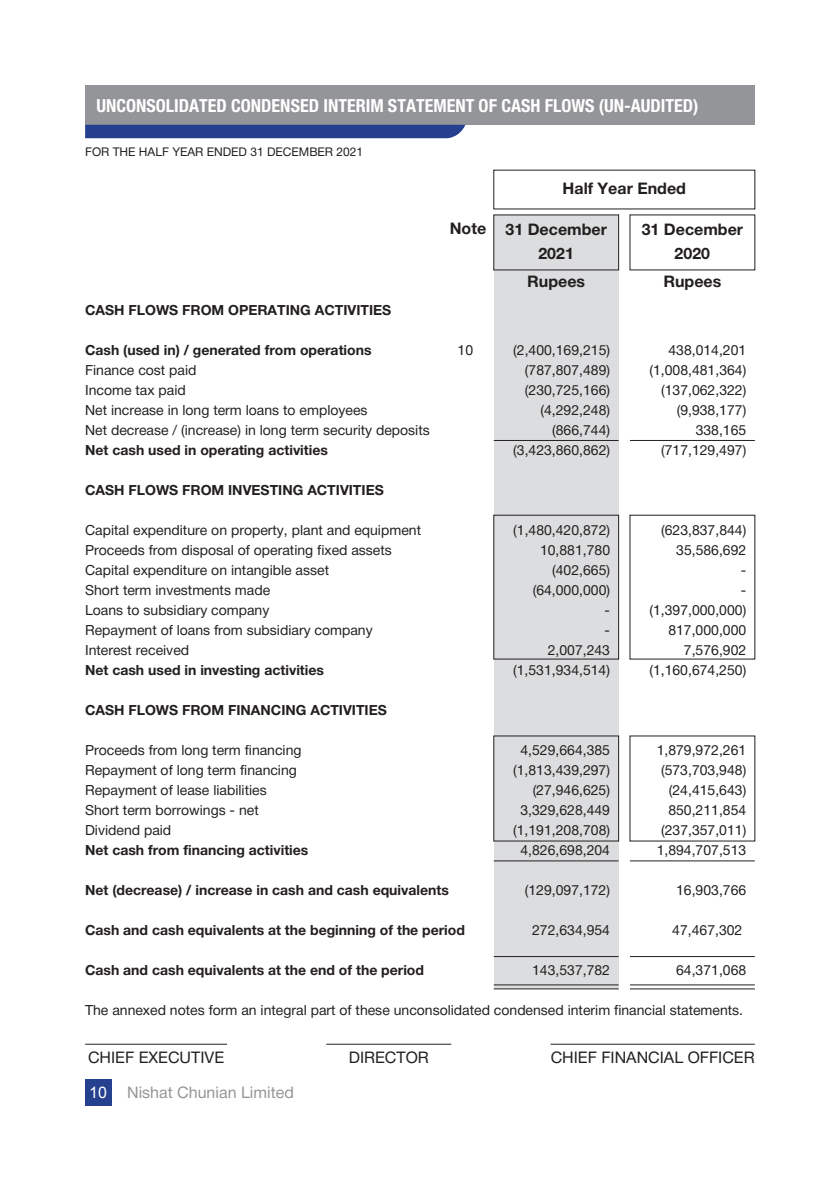
<style>
.page{position:relative;width:840px;height:1191px;background:#fff}
.page>*{position:absolute;margin:0;border:0;box-sizing:border-box;transform-origin:0 0}
.t1{font:700 condensed 18px "Helvetica Neue";color:#fff}
.t2{font:700 16px/24px "Helvetica Neue";color:#231f20;text-align:center}
.t3{font:16px "Helvetica Neue";color:#231f20}
.t4{font:16px "Helvetica Neue";color:#939598}
.t5{font:16px "Arial";color:#fff}
.t6{font:14px "Helvetica Neue";color:#231f20}
.t7{font:700 14px "Helvetica Neue";color:#231f20}
.t8{font:12px "Helvetica Neue";color:#231f20}
</style>
<div class="page">
<div style="left:85px;top:1079px;width:26px;height:27px;background:#25408f"></div>
<div style="left:85px;top:85px;width:669px;height:40px;background:#939598"></div>
<div style="left:85px;top:125px;width:380px;height:13px;background:#25408f"></div>
<div style="left:493px;top:215px;width:125px;height:774px;background:#dcddde"></div>
<hr style="left:85px;top:1043px;width:142px;height:1px;background:#231f20">
<hr style="left:326px;top:1043px;width:125px;height:1px;background:#231f20">
<hr style="left:550px;top:1043px;width:204px;height:1px;background:#231f20">
<hr style="left:493px;top:956px;width:125px;height:1px;background:#231f20">
<hr style="left:629px;top:956px;width:125px;height:1px;background:#231f20">
<hr style="left:493px;top:860px;width:125px;height:1px;background:#231f20">
<hr style="left:629px;top:860px;width:125px;height:1px;background:#231f20">
<hr style="left:493px;top:440px;width:125px;height:1px;background:#231f20">
<hr style="left:629px;top:440px;width:125px;height:1px;background:#231f20">
<hr style="left:493px;top:984px;width:125px;height:1px;background:#231f20">
<hr style="left:629px;top:984px;width:125px;height:1px;background:#231f20">
<hr style="left:493px;top:988px;width:125px;height:1px;background:#231f20">
<hr style="left:629px;top:988px;width:125px;height:1px;background:#231f20">
<p class="t1" style="left:96px;top:95px;width:603px">UNCONSOLIDATED CONDENSED INTERIM STATEMENT OF CASH FLOWS (UN-AUDITED)</p>
<p class="t8" style="left:85px;top:143px;width:279px">FOR THE HALF YEAR ENDED 31 DECEMBER 2021</p>
<p class="t2" style="left:449px;top:217px;width:38px">Note</p>
<p class="t2" style="left:562px;top:177px;width:125px">Half Year Ended</p>
<p class="t2" style="left:505px;top:217px;width:103px">31 December<br>2021</p>
<p class="t2" style="left:641px;top:217px;width:103px">31 December<br>2020</p>
<p class="t2" style="left:527px;top:269px;width:59px">Rupees</p>
<p class="t2" style="left:663px;top:269px;width:59px">Rupees</p>
<p class="t7" style="left:85px;top:299px;width:307px">CASH FLOWS FROM OPERATING ACTIVITIES</p>
<p class="t7" style="left:85px;top:339px;width:288px">Cash (used in) / generated from operations</p>
<p class="t6" style="left:457px;top:340px;width:17px">10</p>
<p class="t6" style="left:513px;top:340px;width:98px">(2,400,169,215)</p>
<p class="t6" style="left:668px;top:340px;width:79px">438,014,201</p>
<p class="t6" style="left:85px;top:360px;width:113px">Finance cost paid</p>
<p class="t6" style="left:524px;top:360px;width:87px">(787,807,489)</p>
<p class="t6" style="left:649px;top:360px;width:98px">(1,008,481,364)</p>
<p class="t6" style="left:85px;top:380px;width:102px">Income tax paid</p>
<p class="t6" style="left:524px;top:380px;width:87px">(230,725,166)</p>
<p class="t6" style="left:660px;top:380px;width:87px">(137,062,322)</p>
<p class="t6" style="left:85px;top:400px;width:284px">Net increase in long term loans to employees</p>
<p class="t6" style="left:540px;top:400px;width:71px">(4,292,248)</p>
<p class="t6" style="left:676px;top:400px;width:71px">(9,938,177)</p>
<p class="t6" style="left:85px;top:420px;width:346px">Net decrease / (increase) in long term security deposits</p>
<p class="t6" style="left:552px;top:420px;width:59px">(866,744)</p>
<p class="t6" style="left:695px;top:420px;width:52px">338,165</p>
<p class="t7" style="left:85px;top:439px;width:244px">Net cash used in operating activities</p>
<p class="t6" style="left:513px;top:440px;width:98px">(3,423,860,862)</p>
<p class="t6" style="left:660px;top:440px;width:87px">(717,129,497)</p>
<p class="t7" style="left:85px;top:479px;width:300px">CASH FLOWS FROM INVESTING ACTIVITIES</p>
<p class="t6" style="left:85px;top:520px;width:337px">Capital expenditure on property, plant and equipment</p>
<p class="t6" style="left:513px;top:520px;width:98px">(1,480,420,872)</p>
<p class="t6" style="left:660px;top:520px;width:87px">(623,837,844)</p>
<p class="t6" style="left:85px;top:540px;width:308px">Proceeds from disposal of operating fixed assets</p>
<p class="t6" style="left:539px;top:540px;width:72px">10,881,780</p>
<p class="t6" style="left:675px;top:540px;width:72px">35,586,692</p>
<p class="t6" style="left:85px;top:560px;width:245px">Capital expenditure on intangible asset</p>
<p class="t6" style="left:552px;top:560px;width:59px">(402,665)</p>
<p class="t6" style="left:740px;top:560px;width:7px">-</p>
<p class="t6" style="left:85px;top:580px;width:186px">Short term investments made</p>
<p class="t6" style="left:532px;top:580px;width:79px">(64,000,000)</p>
<p class="t6" style="left:740px;top:580px;width:7px">-</p>
<p class="t6" style="left:85px;top:600px;width:186px">Loans to subsidiary company</p>
<p class="t6" style="left:604px;top:600px;width:7px">-</p>
<p class="t6" style="left:649px;top:600px;width:98px">(1,397,000,000)</p>
<p class="t6" style="left:85px;top:620px;width:289px">Repayment of loans from subsidiary company</p>
<p class="t6" style="left:604px;top:620px;width:7px">-</p>
<p class="t6" style="left:668px;top:620px;width:79px">817,000,000</p>
<p class="t6" style="left:85px;top:640px;width:105px">Interest received</p>
<p class="t6" style="left:547px;top:640px;width:64px">2,007,243</p>
<p class="t6" style="left:683px;top:640px;width:64px">7,576,902</p>
<p class="t7" style="left:85px;top:659px;width:240px">Net cash used in investing activities</p>
<p class="t6" style="left:513px;top:660px;width:98px">(1,531,934,514)</p>
<p class="t6" style="left:649px;top:660px;width:98px">(1,160,674,250)</p>
<p class="t7" style="left:85px;top:699px;width:303px">CASH FLOWS FROM FINANCING ACTIVITIES</p>
<p class="t6" style="left:85px;top:740px;width:218px">Proceeds from long term financing</p>
<p class="t6" style="left:520px;top:740px;width:91px">4,529,664,385</p>
<p class="t6" style="left:656px;top:740px;width:91px">1,879,972,261</p>
<p class="t6" style="left:85px;top:760px;width:213px">Repayment of long term financing</p>
<p class="t6" style="left:513px;top:760px;width:98px">(1,813,439,297)</p>
<p class="t6" style="left:660px;top:760px;width:87px">(573,703,948)</p>
<p class="t6" style="left:85px;top:780px;width:183px">Repayment of lease liabilities</p>
<p class="t6" style="left:532px;top:780px;width:79px">(27,946,625)</p>
<p class="t6" style="left:668px;top:780px;width:79px">(24,415,643)</p>
<p class="t6" style="left:85px;top:800px;width:175px">Short term borrowings - net</p>
<p class="t6" style="left:520px;top:800px;width:91px">3,329,628,449</p>
<p class="t6" style="left:668px;top:800px;width:79px">850,211,854</p>
<p class="t6" style="left:85px;top:820px;width:88px">Dividend paid</p>
<p class="t6" style="left:513px;top:820px;width:98px">(1,191,208,708)</p>
<p class="t6" style="left:660px;top:820px;width:87px">(237,357,011)</p>
<p class="t7" style="left:85px;top:839px;width:225px">Net cash from financing activities</p>
<p class="t6" style="left:520px;top:840px;width:91px">4,826,698,204</p>
<p class="t6" style="left:656px;top:840px;width:91px">1,894,707,513</p>
<p class="t7" style="left:85px;top:879px;width:365px">Net (decrease) / increase in cash and cash equivalents</p>
<p class="t6" style="left:524px;top:880px;width:87px">(129,097,172)</p>
<p class="t6" style="left:675px;top:880px;width:72px">16,903,766</p>
<p class="t7" style="left:85px;top:919px;width:381px">Cash and cash equivalents at the beginning of the period</p>
<p class="t6" style="left:532px;top:920px;width:79px">272,634,954</p>
<p class="t6" style="left:672px;top:920px;width:72px">47,467,302</p>
<p class="t7" style="left:85px;top:959px;width:340px">Cash and cash equivalents at the end of the period</p>
<p class="t6" style="left:532px;top:960px;width:79px">143,537,782</p>
<p class="t6" style="left:675px;top:960px;width:72px">64,371,068</p>
<p class="t6" style="left:85px;top:1000px;width:659px">The annexed notes form an integral part of these unconsolidated condensed interim financial statements.</p>
<p class="t3" style="left:88px;top:1045px;width:137px">CHIEF EXECUTIVE</p>
<p class="t3" style="left:348px;top:1045px;width:81px">DIRECTOR</p>
<p class="t3" style="left:550px;top:1045px;width:205px">CHIEF FINANCIAL OFFICER</p>
<p class="t5" style="left:89px;top:1082px;width:19px">10</p>
<p class="t4" style="left:127px;top:1080px;width:168px">Nishat Chunian Limited</p>
</div>
